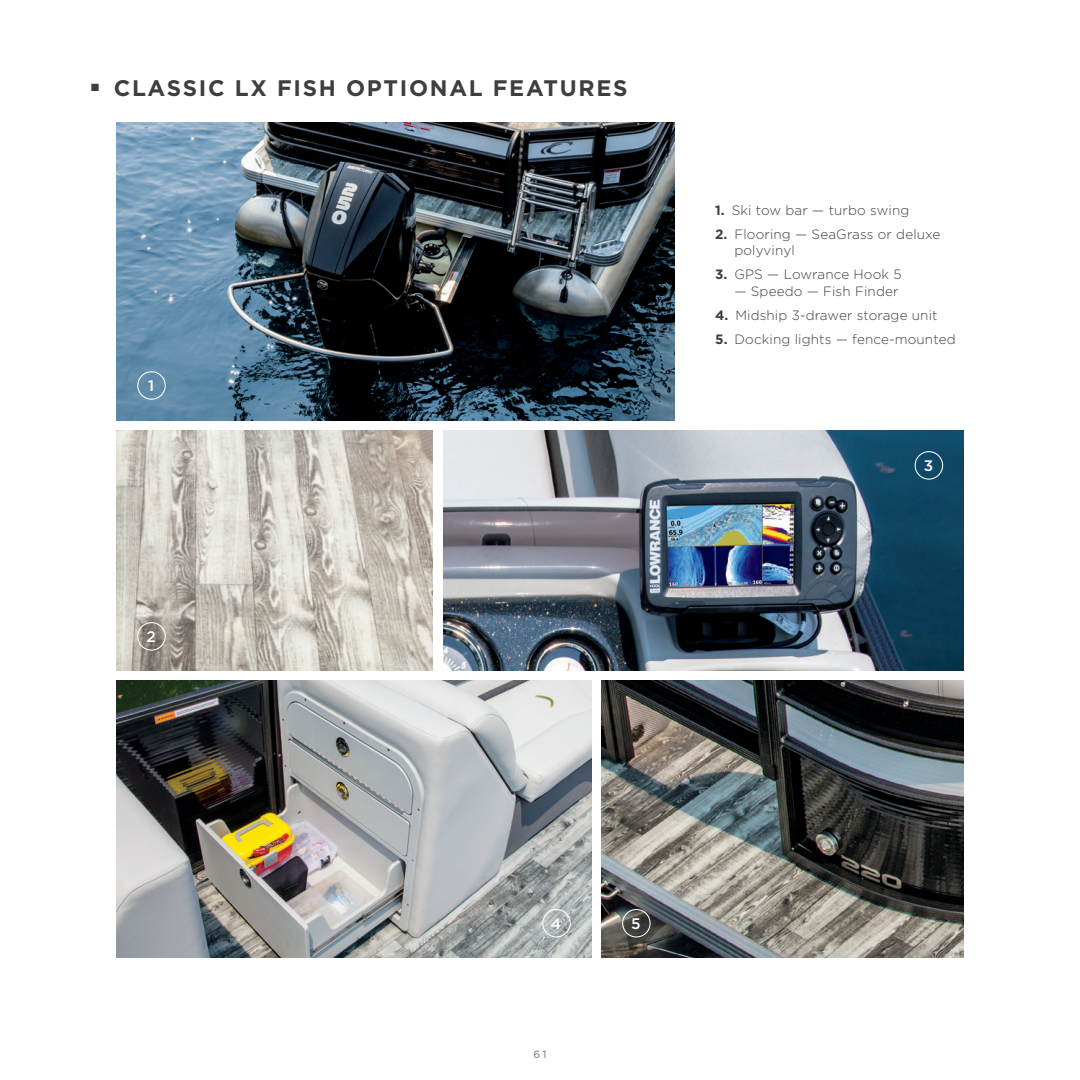
<style>
.page{position:relative;width:1080px;height:1080px;background:#fff}
.page>*{position:absolute;margin:0;border:0;box-sizing:border-box;transform-origin:0 0}
.t1{font:700 22.5px "Gotham";letter-spacing:.075em;color:#3e3e3f}
.t2{font:500 15.3px "Gotham";color:#fff}
.t3{font:300 13.5px/16.5px "Gotham";letter-spacing:.01em;color:#3e3e3f}
.t4{font:10.5px "Gotham";color:#6c6d70}
.s1{font-weight:700}
</style>
<div class="page">
<img style="left:443px;top:431px;width:521px;height:239px">
<img style="left:116px;top:122px;width:559px;height:298px">
<img style="left:116px;top:431px;width:317px;height:239px">
<img style="left:602px;top:681px;width:362px;height:276px">
<img style="left:116px;top:681px;width:475px;height:276px">
<div style="left:137px;top:371px;width:29px;height:29px;border:1px solid #fff;border-radius:50%"></div>
<div style="left:137px;top:622px;width:29px;height:29px;border:1px solid #fff;border-radius:50%"></div>
<div style="left:622px;top:909px;width:29px;height:29px;border:1px solid #fff;border-radius:50%"></div>
<div style="left:915px;top:451px;width:28px;height:29px;border:1px solid #fff;border-radius:50%"></div>
<div style="left:542px;top:909px;width:29px;height:29px;border:1px solid #fff;border-radius:50%"></div>
<h1 class="t1" style="left:91px;top:75px;width:538px">■ CLASSIC LX FISH OPTIONAL FEATURES</h1>
<p class="t2" style="left:148px;top:377px;width:8px">1</p>
<p class="t2" style="left:146px;top:628px;width:11px">2</p>
<p class="t3" style="left:715px;top:201px;width:196px"><span class="s1">1.</span> Ski tow bar — turbo swing</p>
<p class="t3" style="left:734px;top:225px;width:208px;text-indent:-19px"><span class="s1">2.</span> Flooring — SeaGrass or deluxe polyvinyl</p>
<p class="t3" style="left:715px;top:266px;width:188px"><span class="s1">3.</span> GPS — Lowrance Hook 5</p>
<p class="t3" style="left:734px;top:282px;width:166px">— Speedo — Fish Finder</p>
<p class="t3" style="left:715px;top:306px;width:224px"><span class="s1">4.</span> Midship 3-drawer storage unit</p>
<p class="t3" style="left:715px;top:330px;width:242px"><span class="s1">5.</span> Docking lights — fence-mounted</p>
<p class="t2" style="left:924px;top:457px;width:11px">3</p>
<p class="t2" style="left:551px;top:915px;width:12px">4</p>
<p class="t4" style="left:533px;top:1049px;width:15px">61</p>
<p class="t2" style="left:631px;top:915px;width:11px">5</p>
</div>
